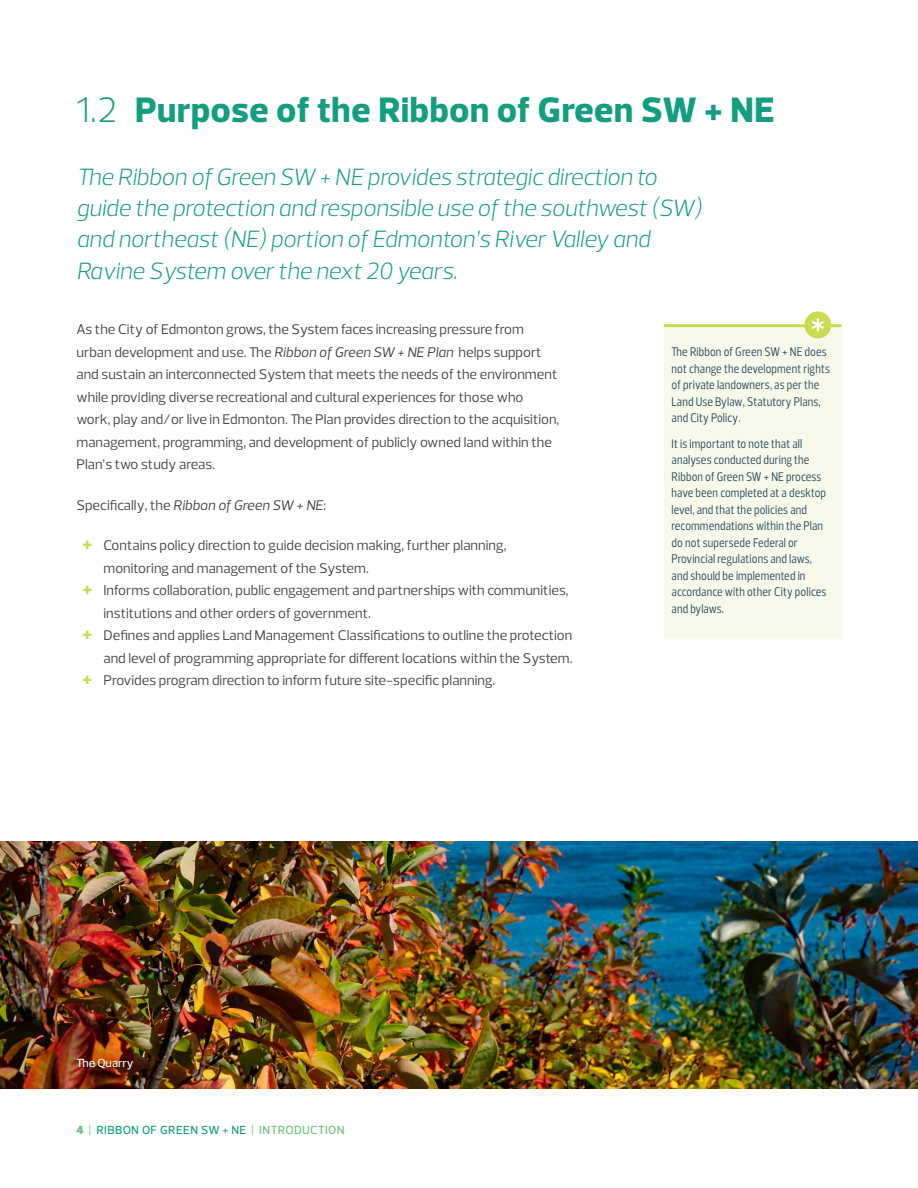
<style>
.page{position:relative;width:918px;height:1188px;background:#fff}
.page>*{position:absolute;margin:0;border:0;box-sizing:border-box;transform-origin:0 0}
.t1{font:800 36px "Prelo";letter-spacing:.02em;color:#129e7f}
.t2{font:italic 300 24px/31.5px "Prelo";letter-spacing:-.01em;color:#129e7f}
.t3{font:14.25px/22.5px "Prelo";color:#414042}
.t4{font:italic 14.25px "Prelo";color:#414042}
.t5{font:12.75px/16.5px "Prelo Condensed";letter-spacing:.01em;color:#25465b}
.t6{font:500 12px "Prelo";letter-spacing:.04em;color:#129e7f}
.t7{font:500 12px "Prelo";color:#fff}
.s1{font-weight:300}
.s2{font-style:italic}
.s3{font-style:normal}
.s4{font-weight:800;font-size:19.5px;color:#c9dc53}
.s5{font-weight:900;color:#6ac17b}
.s6{color:#6ac17b}
</style>
<div class="page">
<img style="left:0;top:841px;width:918px;height:248px">
<div style="left:664px;top:324px;width:178px;height:315px;background:#f7faeb"></div>
<hr style="left:664px;top:324px;width:178px;height:3px;background:#c9dc53">
<div style="left:804px;top:311px;width:27px;height:27px;background:#c9dc53;border-radius:50%"></div>
<svg style="left:812px;top:319px;width:12px;height:12px"></svg>
<h1 class="t1" style="left:76px;top:87px;width:700px"><span class="s1">1.2</span> Purpose of the Ribbon of Green SW + NE</h1>
<h2 class="t2" style="left:76px;top:161px;width:627px">The Ribbon of Green SW + NE provides strategic direction to guide the protection and responsible use of the southwest (SW) and northeast (NE) portion of Edmonton’s River Valley and Ravine System over the next 20 years.</h2>
<p class="t3" style="left:76px;top:318px;width:484px">As the City of Edmonton grows, the System faces increasing pressure from urban development and use. The <span class="s2">Ribbon of Green SW + NE Plan</span> helps support and sustain an interconnected System that meets the needs of the environment while providing diverse recreational and cultural experiences for those who work, play and/or live in Edmonton. The Plan provides direction to the acquisition, management, programming, and development of publicly owned land within the Plan’s two study areas.</p>
<p class="t4" style="left:76px;top:496px;width:251px"><span class="s3">Specifically, the</span> Ribbon of Green SW + NE<span class="s3">:</span></p>
<p class="t3" style="left:82px;top:534px;width:425px"><span class="s4">+</span> Contains policy direction to guide decision making, further planning,</p>
<p class="t3" style="left:104px;top:557px;width:267px">monitoring and management of the System.</p>
<p class="t3" style="left:82px;top:579px;width:488px"><span class="s4">+</span> Informs collaboration, public engagement and partnerships with communities,</p>
<p class="t3" style="left:104px;top:602px;width:269px">institutions and other orders of government.</p>
<p class="t3" style="left:82px;top:624px;width:491px"><span class="s4">+</span> Defines and applies Land Management Classifications to outline the protection</p>
<p class="t3" style="left:104px;top:647px;width:470px">and level of programming appropriate for different locations within the System.</p>
<p class="t3" style="left:82px;top:669px;width:414px"><span class="s4">+</span> Provides program direction to inform future site-specific planning.</p>
<p class="t5" style="left:672px;top:344px;width:160px">The Ribbon of Green SW + NE does not change the development rights of private landowners, as per the<br>Land Use Bylaw, Statutory Plans, and City Policy.</p>
<p class="t5" style="left:672px;top:435px;width:156px">It is important to note that all analyses conducted during the<br>Ribbon of Green SW + NE process have been completed at a desktop level, and that the policies and recommendations within the Plan do not supersede Federal or<br>Provincial regulations and laws, and should be implemented in accordance with other City polices and bylaws.</p>
<p class="t7" style="left:76px;top:1055px;width:59px">THE QUARRY</p>
<p class="t6" style="left:76px;top:1123px;width:195px"><span class="s5">4</span> <span class="s6">|</span> RIBBON OF GREEN SW + NE <span class="s6">| INTRODUCTION</span></p>
</div>
